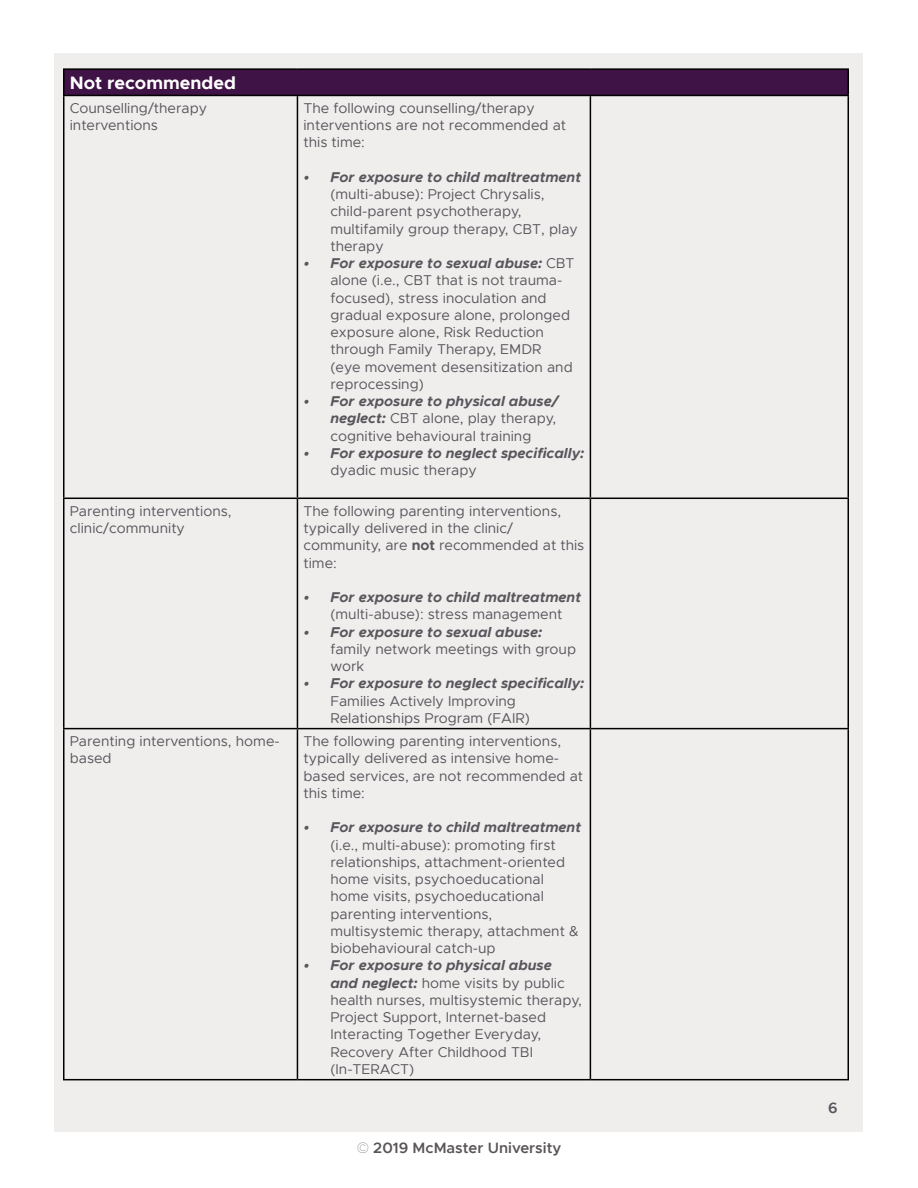
<style>
.page{position:relative;width:918px;height:1188px;background:#fff}
.page>*{position:absolute;margin:0;border:0;box-sizing:border-box;transform-origin:0 0}
.t1{font:700 18px "Metropolis";color:#fff}
.t2{font:600 15px "Metropolis";color:#595558}
.t3{font:600 15px "Metropolis";color:#58555b}
.t4{font:14.25px/17.2px "Metropolis";color:#58555b}
.t5{font:italic 700 14.25px "Metropolis";color:#58555b}
.s1{font-weight:700;font-style:italic}
.s2{font-weight:700}
.s3{font-family:"Montserrat";font-weight:100}
</style>
<div class="page">
<div style="left:55px;top:53px;width:808px;height:1079px;background:#efeeed"></div>
<div style="left:64px;top:69px;width:784px;height:26px;background:#3f1345"></div>
<hr style="left:63px;top:68px;width:234px;height:2px;background:#000">
<svg style="left:63px;top:70px;width:1px;height:25px"></svg>
<hr style="left:297px;top:68px;width:293px;height:2px;background:#000">
<hr style="left:590px;top:68px;width:259px;height:2px;background:#000">
<svg style="left:848px;top:70px;width:1px;height:25px"></svg>
<hr style="left:63px;top:95px;width:234px;height:1px;background:#000">
<hr style="left:63px;top:96px;width:1px;height:402px;background:#000">
<hr style="left:297px;top:95px;width:293px;height:1px;background:#000">
<hr style="left:297px;top:96px;width:1px;height:402px;background:#000">
<hr style="left:590px;top:95px;width:259px;height:1px;background:#000">
<hr style="left:590px;top:96px;width:1px;height:402px;background:#000">
<hr style="left:848px;top:96px;width:1px;height:402px;background:#000">
<hr style="left:63px;top:498px;width:234px;height:1px;background:#000">
<hr style="left:63px;top:499px;width:1px;height:229px;background:#000">
<hr style="left:297px;top:498px;width:293px;height:1px;background:#000">
<hr style="left:297px;top:499px;width:1px;height:229px;background:#000">
<hr style="left:590px;top:498px;width:259px;height:1px;background:#000">
<hr style="left:590px;top:499px;width:1px;height:229px;background:#000">
<hr style="left:848px;top:499px;width:1px;height:229px;background:#000">
<hr style="left:63px;top:728px;width:234px;height:1px;background:#000">
<hr style="left:63px;top:729px;width:1px;height:350px;background:#000">
<hr style="left:297px;top:728px;width:293px;height:1px;background:#000">
<hr style="left:297px;top:729px;width:1px;height:350px;background:#000">
<hr style="left:590px;top:728px;width:259px;height:1px;background:#000">
<hr style="left:590px;top:729px;width:1px;height:350px;background:#000">
<hr style="left:848px;top:729px;width:1px;height:350px;background:#000">
<hr style="left:63px;top:1079px;width:234px;height:1px;background:#000">
<hr style="left:297px;top:1079px;width:293px;height:1px;background:#000">
<hr style="left:590px;top:1079px;width:259px;height:1px;background:#000">
<p class="t1" style="left:70px;top:72px;width:168px">Not recommended</p>
<p class="t4" style="left:70px;top:99px;width:139px">Counselling/therapy interventions</p>
<p class="t4" style="left:303px;top:99px;width:264px">The following counselling/therapy interventions are not recommended at this time:</p>
<p class="t5" style="left:303px;top:168px;width:279px">• For exposure to child maltreatment</p>
<p class="t4" style="left:330px;top:186px;width:249px">(multi-abuse): Project Chrysalis, child-parent psychotherapy, multifamily group therapy, CBT, play therapy</p>
<p class="t4" style="left:330px;top:255px;width:246px;text-indent:-27px"><span class="s1">• For exposure to sexual abuse:</span> CBT alone (i.e., CBT that is not trauma&shy;focused), stress inoculation and gradual exposure alone, prolonged exposure alone, Risk Reduction through Family Therapy, EMDR (eye movement desensitization and reprocessing)</p>
<p class="t4" style="left:330px;top:393px;width:229px;text-indent:-27px"><span class="s1">• For exposure to physical abuse/ neglect:</span> CBT alone, play therapy, cognitive behavioural training</p>
<p class="t5" style="left:303px;top:444px;width:282px">• For exposure to neglect specifically:</p>
<p class="t4" style="left:330px;top:462px;width:148px">dyadic music therapy</p>
<p class="t4" style="left:70px;top:502px;width:163px">Parenting interventions, clinic/community</p>
<p class="t4" style="left:303px;top:502px;width:282px">The following parenting interventions, typically delivered in the clinic/ community, are <span class="s2">not</span> recommended at this time:</p>
<p class="t5" style="left:303px;top:588px;width:279px">• For exposure to child maltreatment</p>
<p class="t4" style="left:330px;top:606px;width:233px">(multi-abuse): stress management</p>
<p class="t5" style="left:303px;top:623px;width:240px">• For exposure to sexual abuse:</p>
<p class="t4" style="left:330px;top:640px;width:247px">family network meetings with group work</p>
<p class="t5" style="left:303px;top:674px;width:282px">• For exposure to neglect specifically:</p>
<p class="t4" style="left:330px;top:692px;width:201px">Families Actively Improving<br>Relationships Program (FAIR)</p>
<p class="t4" style="left:70px;top:733px;width:212px">Parenting interventions, home&shy;based</p>
<p class="t4" style="left:303px;top:733px;width:281px">The following parenting interventions, typically delivered as intensive home&shy;based services, are not recommended at this time:</p>
<p class="t5" style="left:303px;top:818px;width:279px">• For exposure to child maltreatment</p>
<p class="t4" style="left:330px;top:836px;width:250px">(i.e., multi-abuse): promoting first relationships, attachment-oriented home visits, psychoeducational home visits, psychoeducational parenting interventions, multisystemic therapy, attachment &amp; biobehavioural catch-up</p>
<p class="t4" style="left:330px;top:957px;width:253px;text-indent:-27px"><span class="s1">• For exposure to physical abuse and neglect:</span> home visits by public health nurses, multisystemic therapy,<br>Project Support, Internet-based<br>Interacting Together Everyday,<br>Recovery After Childhood TBI (In-TERACT)</p>
<p class="t2" style="left:357px;top:1139px;width:206px"><span class="s3">©</span> 2019 McMaster University</p>
<p class="t3" style="left:828px;top:1098px;width:11px">6</p>
</div>
